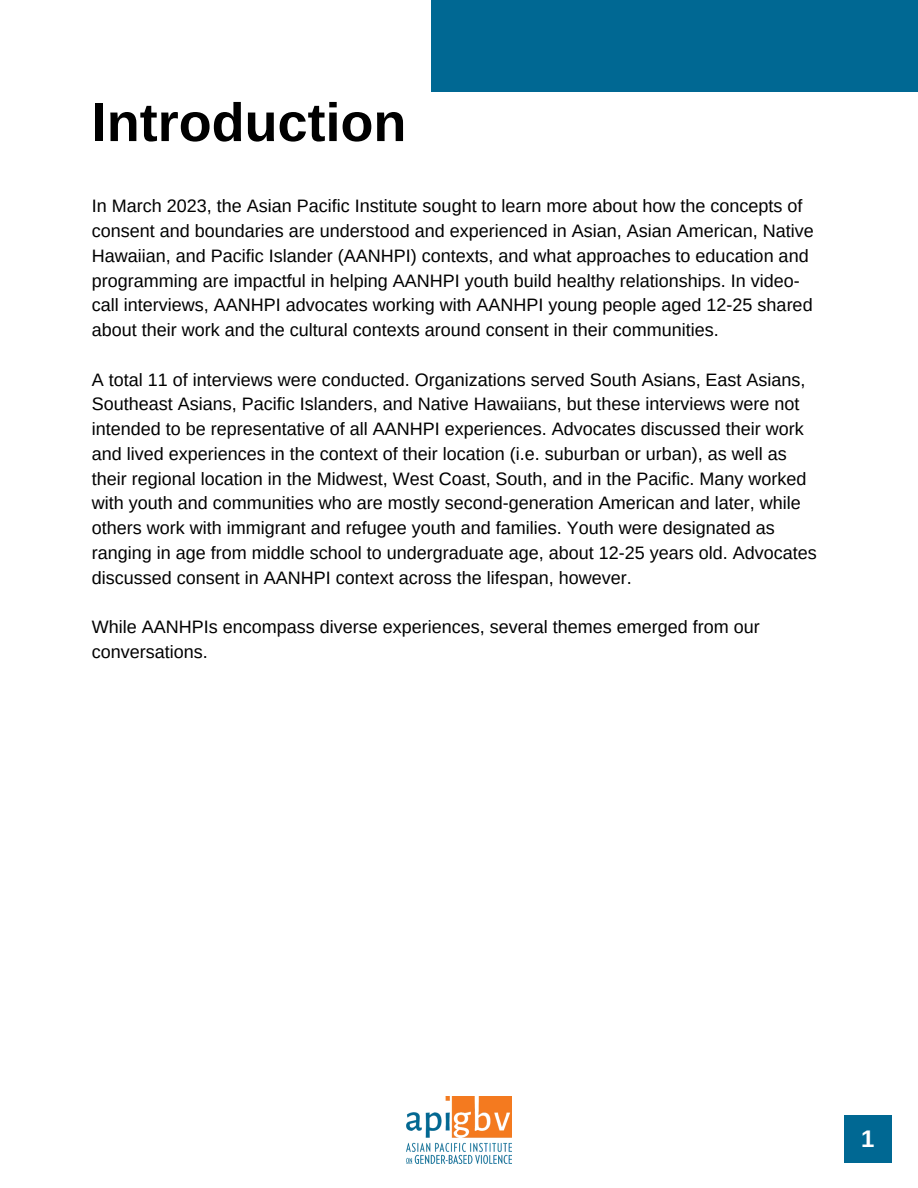
<style>
.page{position:relative;width:918px;height:1188px;background:#fff}
.page>*{position:absolute;margin:0;border:0;box-sizing:border-box;transform-origin:0 0}
.t1{font:700 54px "Arimo";color:#000}
.t2{font:700 24px "Arimo";color:#fff}
.t3{font:18px/24.8px "Arimo";color:#000}
</style>
<div class="page">
<div style="left:431px;top:0;width:487px;height:92px;background:#006893"></div>
<img style="left:407px;top:1096px;width:105px;height:68px">
<div style="left:844px;top:1115px;width:48px;height:48px;background:#006893"></div>
<h1 class="t1" style="left:92px;top:92px;width:316px">Introduction</h1>
<p class="t3" style="left:92px;top:194px;width:724px">In March 2023, the Asian Pacific Institute sought to learn more about how the concepts of consent and boundaries are understood and experienced in Asian, Asian American, Native Hawaiian, and Pacific Islander (AANHPI) contexts, and what approaches to education and programming are impactful in helping AANHPI youth build healthy relationships. In video&shy;call interviews, AANHPI advocates working with AANHPI young people aged 12-25 shared about their work and the cultural contexts around consent in their communities.</p>
<p class="t3" style="left:92px;top:367px;width:727px">A total 11 of interviews were conducted. Organizations served South Asians, East Asians, Southeast Asians, Pacific Islanders, and Native Hawaiians, but these interviews were not intended to be representative of all AANHPI experiences. Advocates discussed their work and lived experiences in the context of their location (i.e. suburban or urban), as well as their regional location in the Midwest, West Coast, South, and in the Pacific. Many worked with youth and communities who are mostly second-generation American and later, while others work with immigrant and refugee youth and families. Youth were designated as ranging in age from middle school to undergraduate age, about 12-25 years old. Advocates discussed consent in AANHPI context across the lifespan, however.</p>
<p class="t3" style="left:92px;top:614px;width:669px">While AANHPIs encompass diverse experiences, several themes emerged from our conversations.</p>
<h2 class="t2" style="left:861px;top:1125px;width:15px">1</h2>
</div>
